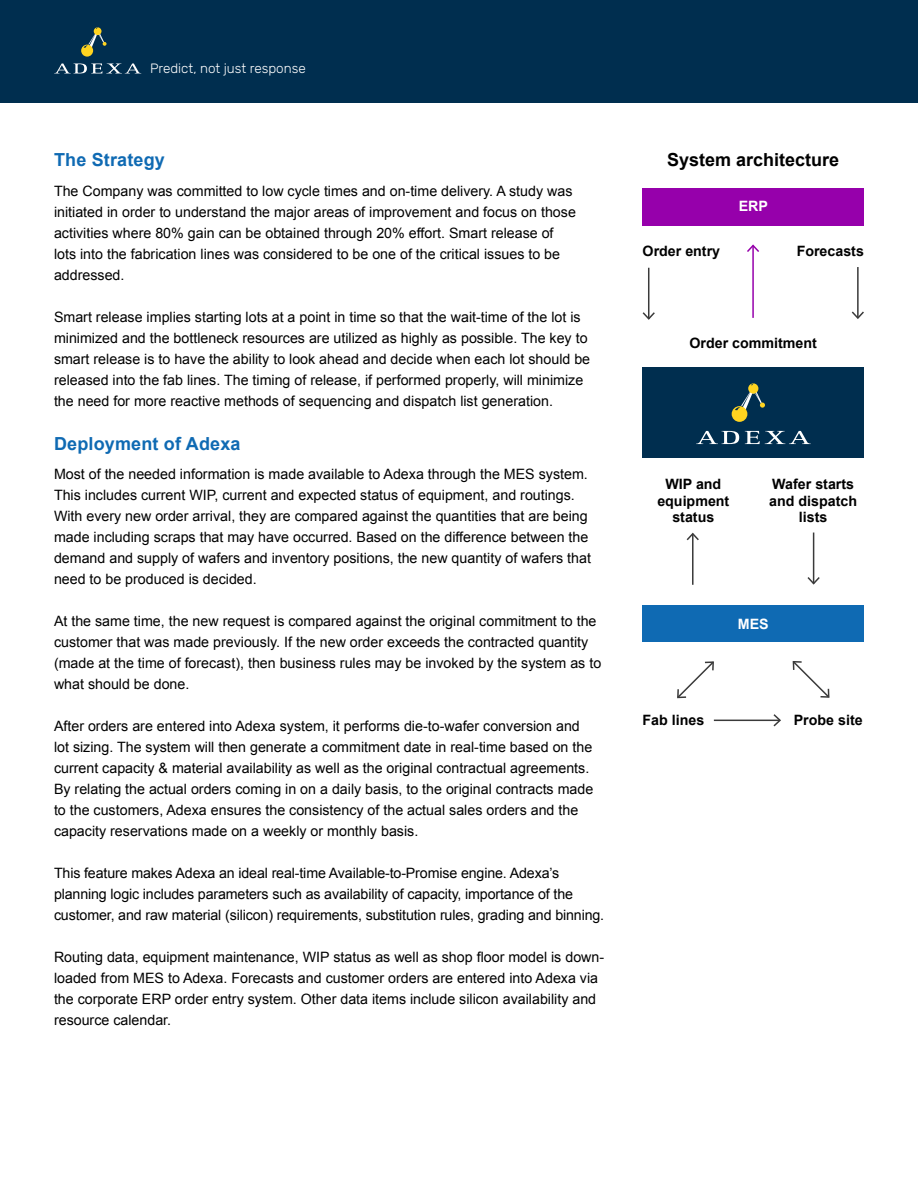
<style>
.page{position:relative;width:918px;height:1188px;background:#fff}
.page>*{position:absolute;margin:0;border:0;box-sizing:border-box;transform-origin:0 0}
.t1{font:700 18px "Arial";letter-spacing:.01em;color:#0f6ab3}
.t2{font:700 18px "Arial";color:#000}
.t3{font:14.25px/21px "Arial";color:#000}
.t4{font:700 14.25px/16.5px "Arial";color:#000;text-align:center}
.t5{font:700 14.25px "Arial";color:#fff}
.t6{font:300 13.5px "Rubik";color:#fff}
</style>
<div class="page">
<div style="left:643px;top:368px;width:221px;height:90px;background:#002e4f"></div>
<div style="left:0;top:0;width:918px;height:102px;background:#002e4f"></div>
<svg style="left:55px;top:63px;width:85px;height:10px"></svg>
<svg style="left:81px;top:27px;width:26px;height:30px"></svg>
<svg style="left:696px;top:431px;width:43px;height:13px"></svg>
<svg style="left:745px;top:431px;width:66px;height:13px"></svg>
<svg style="left:732px;top:383px;width:33px;height:39px"></svg>
<hr style="left:648px;top:268px;width:1px;height:51px;background:#3a3a3a">
<svg style="left:642px;top:311px;width:13px;height:9px"></svg>
<hr style="left:857px;top:267px;width:2px;height:51px;background:#3a3a3a">
<svg style="left:851px;top:310px;width:13px;height:9px"></svg>
<hr style="left:813px;top:533px;width:1px;height:51px;background:#3a3a3a">
<svg style="left:807px;top:575px;width:13px;height:10px"></svg>
<hr style="left:692px;top:534px;width:2px;height:51px;background:#3a3a3a">
<svg style="left:686px;top:532px;width:13px;height:10px"></svg>
<div style="left:643px;top:188px;width:221px;height:37px;background:#9600ab"></div>
<div style="left:643px;top:605px;width:221px;height:37px;background:#0f6ab3"></div>
<hr style="left:752px;top:246px;width:2px;height:72px;background:#9600ab">
<svg style="left:747px;top:244px;width:12px;height:10px"></svg>
<svg style="left:792px;top:661px;width:38px;height:37px"></svg>
<svg style="left:677px;top:661px;width:37px;height:38px"></svg>
<hr style="left:714px;top:720px;width:66px;height:1px;background:#3a3a3a">
<svg style="left:772px;top:714px;width:9px;height:13px"></svg>
<p class="t6" style="left:150px;top:61px;width:157px">Predict, not just response</p>
<p class="t1" style="left:54px;top:148px;width:113px">The Strategy</p>
<p class="t3" style="left:54px;top:181px;width:523px">The Company was committed to low cycle times and on-time delivery. A study was initiated in order to understand the major areas of improvement and focus on those activities where 80% gain can be obtained through 20% effort. Smart release of lots into the fabrication lines was considered to be one of the critical issues to be addressed.</p>
<p class="t3" style="left:54px;top:307px;width:538px">Smart release implies starting lots at a point in time so that the wait-time of the lot is minimized and the bottleneck resources are utilized as highly as possible. The key to smart release is to have the ability to look ahead and decide when each lot should be released into the fab lines. The timing of release, if performed properly, will minimize the need for more reactive methods of sequencing and dispatch list generation.</p>
<p class="t1" style="left:54px;top:431px;width:188px">Deployment of Adexa</p>
<p class="t3" style="left:54px;top:464px;width:539px">Most of the needed information is made available to Adexa through the MES system.<br>This includes current WIP, current and expected status of equipment, and routings.<br>With every new order arrival, they are compared against the quantities that are being made including scraps that may have occurred. Based on the difference between the demand and supply of wafers and inventory positions, the new quantity of wafers that need to be produced is decided.</p>
<p class="t3" style="left:54px;top:611px;width:549px">At the same time, the new request is compared against the original commitment to the customer that was made previously. If the new order exceeds the contracted quantity (made at the time of forecast), then business rules may be invoked by the system as to what should be done.</p>
<p class="t3" style="left:54px;top:716px;width:541px">After orders are entered into Adexa system, it performs die-to-wafer conversion and lot sizing. The system will then generate a commitment date in real-time based on the current capacity &amp; material availability as well as the original contractual agreements.<br>By relating the actual orders coming in on a daily basis, to the original contracts made to the customers, Adexa ensures the consistency of the actual sales orders and the capacity reservations made on a weekly or monthly basis.</p>
<p class="t3" style="left:54px;top:863px;width:552px">This feature makes Adexa an ideal real-time Available-to-Promise engine. Adexa’s planning logic includes parameters such as availability of capacity, importance of the customer, and raw material (silicon) requirements, substitution rules, grading and binning.</p>
<p class="t3" style="left:54px;top:947px;width:552px">Routing data, equipment maintenance, WIP status as well as shop floor model is down&shy;loaded from MES to Adexa. Forecasts and customer orders are entered into Adexa via the corporate ERP order entry system. Other data items include silicon availability and resource calendar.</p>
<p class="t2" style="left:667px;top:148px;width:174px">System architecture</p>
<p class="t5" style="left:739px;top:197px;width:31px">ERP</p>
<p class="t4" style="left:643px;top:243px;width:79px">Order entry</p>
<p class="t4" style="left:797px;top:243px;width:69px">Forecasts</p>
<p class="t4" style="left:690px;top:335px;width:129px">Order commitment</p>
<p class="t4" style="left:657px;top:476px;width:74px">WIP and equipment status</p>
<p class="t4" style="left:769px;top:476px;width:89px">Wafer starts and dispatch lists</p>
<p class="t5" style="left:738px;top:614px;width:32px">MES</p>
<p class="t4" style="left:643px;top:712px;width:63px">Fab lines</p>
<p class="t4" style="left:794px;top:712px;width:70px">Probe site</p>
</div>
